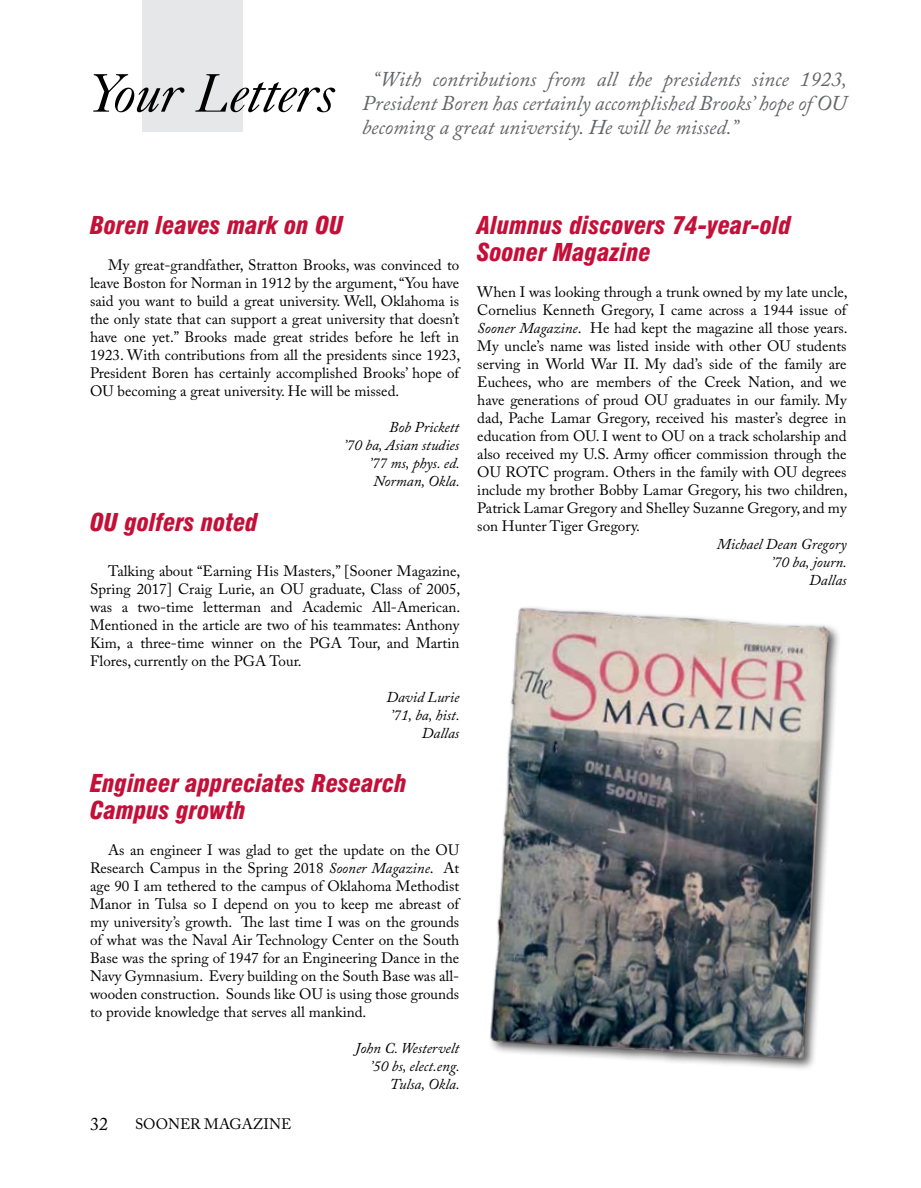
<style>
.page{position:relative;width:921px;height:1188px;background:#fff}
.page>*{position:absolute;margin:0;border:0;box-sizing:border-box;transform-origin:0 0}
.t1{font:italic 54px "Caslon 540 BT";color:#000}
.t2{font:italic 900 condensed 24px/27px "Swiss 721 BT";color:#c41039}
.t3{font:italic 21px/24px "Adobe Caslon Pro";color:#636466;text-align:justify}
.t4{font:18px "Adobe Caslon Pro";color:#000}
.t5{font:15px/18px "Adobe Caslon Pro";color:#000;text-align:justify}
.t6{font:italic 15px/18px "Adobe Caslon Pro";color:#000;text-align:right}
.s1{font-style:italic}
</style>
<div class="page">
<div style="left:143px;top:0;width:100px;height:132px;background:#e6e7e8"></div>
<img style="left:490px;top:607px;width:349px;height:462px">
<h1 class="t1" style="left:90px;top:60px;width:246px">Your Letters</h1>
<h3 class="t3" style="left:362px;top:67px;width:486px;text-indent:11px">“With contributions from all the presidents since 1923, President Boren has certainly accomplished Brooks’ hope of OU becoming a great university. He will be missed.”</h3>
<h2 class="t2" style="left:90px;top:212px;width:255px">Boren leaves mark on OU</h2>
<p class="t5" style="left:90px;top:256px;width:372px;text-indent:18px">My great-grandfather, Stratton Brooks, was convinced to leave Boston for Norman in 1912 by the argument, “You have said you want to build a great university. Well, Oklahoma is the only state that can support a great university that doesn’t have one yet.” Brooks made great strides before he left in 1923. With contributions from all the presidents since 1923, President Boren has certainly accomplished Brooks’ hope of OU becoming a great university. He will be missed.</p>
<p class="t6" style="left:344px;top:418px;width:117px">Bob Prickett<br>’70 ba, Asian studies ’77 ms, phys. ed.<br>Norman, Okla.</p>
<h2 class="t2" style="left:90px;top:509px;width:169px">OU golfers noted</h2>
<p class="t5" style="left:90px;top:562px;width:372px;text-indent:18px">Talking about “Earning His Masters,” [Sooner Magazine, Spring 2017] Craig Lurie, an OU graduate, Class of 2005, was a two-time letterman and Academic All-American.<br>Mentioned in the article are two of his teammates: Anthony Kim, a three-time winner on the PGA Tour, and Martin Flores, currently on the PGA Tour.</p>
<p class="t6" style="left:386px;top:688px;width:75px">David Lurie ’71, ba, hist.<br>Dallas</p>
<h2 class="t2" style="left:90px;top:770px;width:318px">Engineer appreciates Research<br>Campus growth</h2>
<p class="t5" style="left:90px;top:841px;width:371px;text-indent:18px">As an engineer I was glad to get the update on the OU Research Campus in the Spring 2018 <span class="s1">Sooner Magazine</span>. At age 90 I am tethered to the campus of Oklahoma Methodist Manor in Tulsa so I depend on you to keep me abreast of my university’s growth. The last time I was on the grounds of what was the Naval Air Technology Center on the South Base was the spring of 1947 for an Engineering Dance in the Navy Gymnasium. Every building on the South Base was all&shy;wooden construction. Sounds like OU is using those grounds to provide knowledge that serves all mankind.</p>
<p class="t6" style="left:355px;top:1039px;width:106px">John C. Westervelt ’50 bs, elect.eng.<br>Tulsa, Okla.</p>
<p class="t4" style="left:90px;top:1113px;width:19px">32</p>
<p class="t5" style="left:135px;top:1115px;width:158px">SOONER MAGAZINE</p>
<h2 class="t2" style="left:477px;top:212px;width:315px">Alumnus discovers 74-year-old<br>Sooner Magazine</h2>
<p class="t5" style="left:477px;top:283px;width:372px">When I was looking through a trunk owned by my late uncle, Cornelius Kenneth Gregory, I came across a 1944 issue of <span class="s1">Sooner Magazine</span>. He had kept the magazine all those years.<br>My uncle’s name was listed inside with other OU students serving in World War II. My dad’s side of the family are Euchees, who are members of the Creek Nation, and we have generations of proud OU graduates in our family. My dad, Pache Lamar Gregory, received his master’s degree in education from OU. I went to OU on a track scholarship and also received my U.S. Army officer commission through the OU ROTC program. Others in the family with OU degrees include my brother Bobby Lamar Gregory, his two children, Patrick Lamar Gregory and Shelley Suzanne Gregory, and my son Hunter Tiger Gregory.</p>
<p class="t6" style="left:716px;top:535px;width:132px">Michael Dean Gregory ’70 ba, journ.<br>Dallas</p>
</div>
